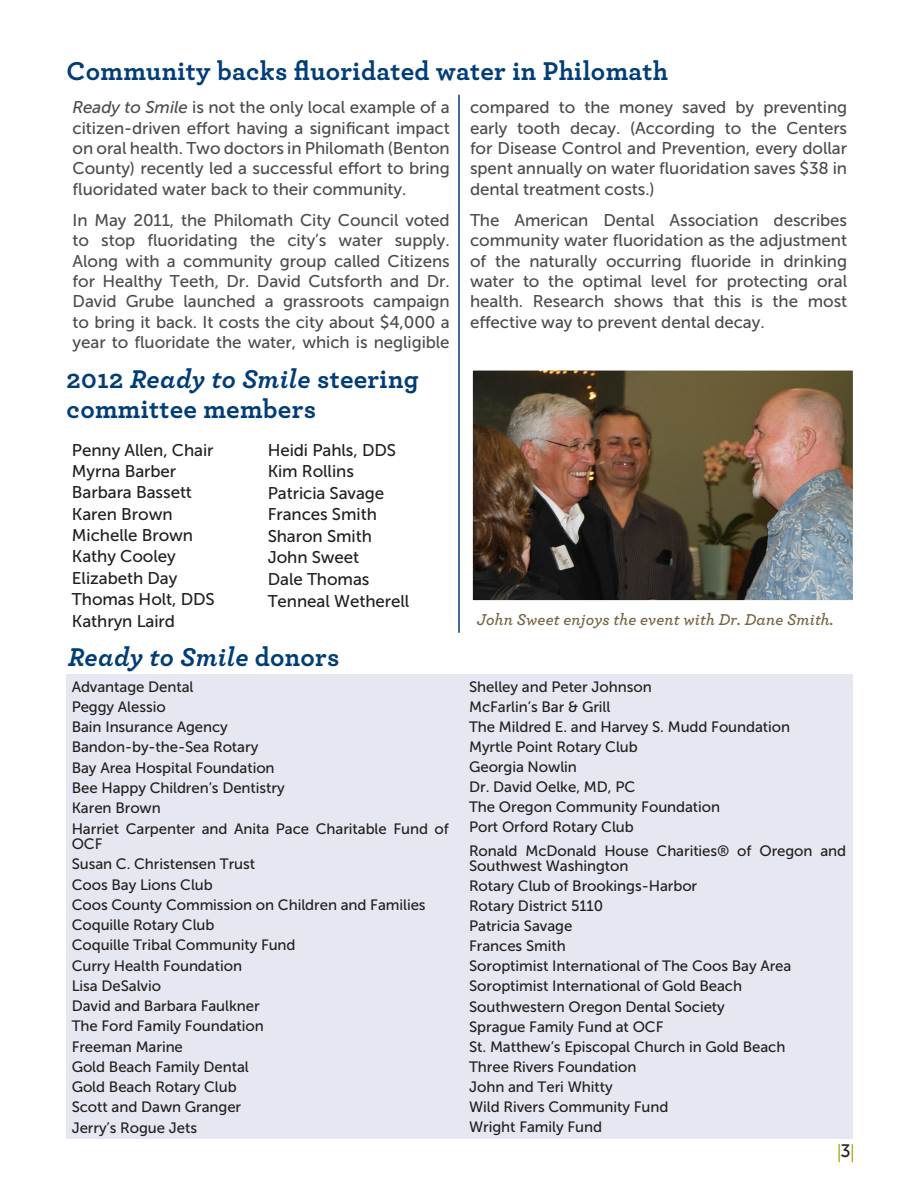
<style>
.page{position:relative;width:918px;height:1188px;background:#fff}
.page>*{position:absolute;margin:0;border:0;box-sizing:border-box;transform-origin:0 0}
.t1{font:700 27px/30px "Archer";letter-spacing:.01em;color:#003d78}
.t2{font:italic 700 27px "Archer";letter-spacing:.01em;color:#003d78}
.t3{font:18px "Museo Sans 500";color:#231f20}
.body_copy{font:16.95px/20.4px "Museo Sans 500";letter-spacing:-.005em;color:#4b4c4d;text-align:justify}
.body_copy-2{font:16.95px "Museo Sans 500";letter-spacing:-.005em;color:#231f20}
.t4{font:italic 600 16.5px "Archer";letter-spacing:.01em;color:#766340}
.body_copy-3{font:15px/15.5px "Museo Sans 500";letter-spacing:-.005em;color:#231f20}
.s1{font-style:italic}
.s2{font-style:normal}
</style>
<div class="page">
<img style="left:473px;top:371px;width:379px;height:229px">
<div style="left:468px;top:366px;width:389px;height:239px;border:4px solid #fff"></div>
<svg style="left:852px;top:1144px;width:1px;height:18px"></svg>
<svg style="left:838px;top:1144px;width:2px;height:18px"></svg>
<div style="left:66px;top:674px;width:786px;height:465px;background:#e5e7f1"></div>
<hr style="left:458px;top:95px;width:2px;height:538px;background:#003d78">
<p class="t1" style="left:67px;top:54px;width:603px">Community backs fluoridated water in Philomath</p>
<p class="body_copy" style="left:73px;top:97px;width:379px"><span class="s1">Ready to Smile</span> is not the only local example of a citizen-driven effort having a significant impact on oral health. Two doctors in Philomath (Benton County) recently led a successful effort to bring fluoridated water back to their community.</p>
<p class="body_copy" style="left:73px;top:210px;width:379px">In May 2011, the Philomath City Council voted to stop fluoridating the city’s water supply.<br>Along with a community group called Citizens for Healthy Teeth, Dr. David Cutsforth and Dr.<br>David Grube launched a grassroots campaign to bring it back. It costs the city about $4,000 a year to fluoridate the water, which is negligible</p>
<p class="t1" style="left:67px;top:362px;width:354px">2012 <span class="s1">Ready to Smile</span> steering committee members</p>
<p class="body_copy-2" style="left:72px;top:440px;width:143px">Penny Allen, Chair</p>
<p class="body_copy-2" style="left:72px;top:462px;width:106px">Myrna Barber</p>
<p class="body_copy-2" style="left:72px;top:483px;width:122px">Barbara Bassett</p>
<p class="body_copy-2" style="left:72px;top:505px;width:102px">Karen Brown</p>
<p class="body_copy-2" style="left:72px;top:526px;width:123px">Michelle Brown</p>
<p class="body_copy-2" style="left:72px;top:547px;width:105px">Kathy Cooley</p>
<p class="body_copy-2" style="left:72px;top:569px;width:107px">Elizabeth Day</p>
<p class="body_copy-2" style="left:72px;top:590px;width:144px">Thomas Holt, DDS</p>
<p class="body_copy-2" style="left:72px;top:611px;width:105px">Kathryn Laird</p>
<p class="body_copy-2" style="left:268px;top:440px;width:130px">Heidi Pahls, DDS</p>
<p class="body_copy-2" style="left:268px;top:462px;width:88px">Kim Rollins</p>
<p class="body_copy-2" style="left:268px;top:484px;width:118px">Patricia Savage</p>
<p class="body_copy-2" style="left:268px;top:505px;width:111px">Frances Smith</p>
<p class="body_copy-2" style="left:268px;top:527px;width:106px">Sharon Smith</p>
<p class="body_copy-2" style="left:268px;top:548px;width:93px">John Sweet</p>
<p class="body_copy-2" style="left:268px;top:570px;width:103px">Dale Thomas</p>
<p class="body_copy-2" style="left:268px;top:592px;width:143px">Tenneal Wetherell</p>
<p class="t2" style="left:68px;top:636px;width:273px">Ready to Smile <span class="s2">donors</span></p>
<p class="body_copy-3" style="left:72px;top:679px;width:123px">Advantage Dental</p>
<p class="body_copy-3" style="left:72px;top:699px;width:96px">Peggy Alessio</p>
<p class="body_copy-3" style="left:72px;top:719px;width:158px">Bain Insurance Agency</p>
<p class="body_copy-3" style="left:72px;top:740px;width:188px">Bandon-by-the-Sea Rotary</p>
<p class="body_copy-3" style="left:72px;top:760px;width:204px">Bay Area Hospital Foundation</p>
<p class="body_copy-3" style="left:72px;top:780px;width:214px">Bee Happy Children’s Dentistry</p>
<p class="body_copy-3" style="left:72px;top:800px;width:91px">Karen Brown</p>
<p class="body_copy-3" style="left:72px;top:821px;width:379px">Harriet Carpenter and Anita Pace Charitable Fund of<br>OCF</p>
<p class="body_copy-3" style="left:72px;top:856px;width:185px">Susan C. Christensen Trust</p>
<p class="body_copy-3" style="left:72px;top:877px;width:143px">Coos Bay Lions Club</p>
<p class="body_copy-3" style="left:72px;top:897px;width:356px">Coos County Commission on Children and Families</p>
<p class="body_copy-3" style="left:72px;top:917px;width:144px">Coquille Rotary Club</p>
<p class="body_copy-3" style="left:72px;top:937px;width:225px">Coquille Tribal Community Fund</p>
<p class="body_copy-3" style="left:72px;top:958px;width:172px">Curry Health Foundation</p>
<p class="body_copy-3" style="left:72px;top:978px;width:91px">Lisa DeSalvio</p>
<p class="body_copy-3" style="left:72px;top:998px;width:190px">David and Barbara Faulkner</p>
<p class="body_copy-3" style="left:72px;top:1019px;width:194px">The Ford Family Foundation</p>
<p class="body_copy-3" style="left:72px;top:1039px;width:113px">Freeman Marine</p>
<p class="body_copy-3" style="left:72px;top:1059px;width:179px">Gold Beach Family Dental</p>
<p class="body_copy-3" style="left:72px;top:1079px;width:167px">Gold Beach Rotary Club</p>
<p class="body_copy-3" style="left:72px;top:1100px;width:171px">Scott and Dawn Granger</p>
<p class="body_copy-3" style="left:72px;top:1120px;width:127px">Jerry’s Rogue Jets</p>
<p class="body_copy" style="left:470px;top:97px;width:379px">compared to the money saved by preventing early tooth decay. (According to the Centers for Disease Control and Prevention, every dollar spent annually on water fluoridation saves $38 in dental treatment costs.)</p>
<p class="body_copy" style="left:470px;top:210px;width:379px">The American Dental Association describes community water fluoridation as the adjustment of the naturally occurring fluoride in drinking water to the optimal level for protecting oral health. Research shows that this is the most effective way to prevent dental decay.</p>
<p class="t4" style="left:477px;top:607px;width:358px">John Sweet enjoys the event with Dr. Dane Smith.</p>
<p class="body_copy-3" style="left:469px;top:679px;width:184px">Shelley and Peter Johnson</p>
<p class="body_copy-3" style="left:469px;top:699px;width:143px">McFarlin’s Bar &amp; Grill</p>
<p class="body_copy-3" style="left:469px;top:719px;width:323px">The Mildred E. and Harvey S. Mudd Foundation</p>
<p class="body_copy-3" style="left:469px;top:739px;width:170px">Myrtle Point Rotary Club</p>
<p class="body_copy-3" style="left:469px;top:759px;width:109px">Georgia Nowlin</p>
<p class="body_copy-3" style="left:469px;top:779px;width:168px">Dr. David Oelke, MD, PC</p>
<p class="body_copy-3" style="left:469px;top:799px;width:253px">The Oregon Community Foundation</p>
<p class="body_copy-3" style="left:469px;top:820px;width:166px">Port Orford Rotary Club</p>
<p class="body_copy-3" style="left:469px;top:843px;width:379px">Ronald McDonald House Charities® of Oregon and<br>Southwest Washington</p>
<p class="body_copy-3" style="left:469px;top:878px;width:230px">Rotary Club of Brookings-Harbor</p>
<p class="body_copy-3" style="left:469px;top:898px;width:136px">Rotary District 5110</p>
<p class="body_copy-3" style="left:469px;top:918px;width:105px">Patricia Savage</p>
<p class="body_copy-3" style="left:469px;top:938px;width:98px">Frances Smith</p>
<p class="body_copy-3" style="left:469px;top:959px;width:324px">Soroptimist International of The Coos Bay Area</p>
<p class="body_copy-3" style="left:469px;top:979px;width:274px">Soroptimist International of Gold Beach</p>
<p class="body_copy-3" style="left:469px;top:999px;width:257px">Southwestern Oregon Dental Society</p>
<p class="body_copy-3" style="left:469px;top:1019px;width:196px">Sprague Family Fund at OCF</p>
<p class="body_copy-3" style="left:469px;top:1039px;width:318px">St. Matthew’s Episcopal Church in Gold Beach</p>
<p class="body_copy-3" style="left:469px;top:1059px;width:169px">Three Rivers Foundation</p>
<p class="body_copy-3" style="left:469px;top:1079px;width:145px">John and Teri Whitty</p>
<p class="body_copy-3" style="left:469px;top:1099px;width:201px">Wild Rivers Community Fund</p>
<p class="body_copy-3" style="left:469px;top:1119px;width:134px">Wright Family Fund</p>
<p class="t3" style="left:841px;top:1141px;width:12px">3</p>
</div>
